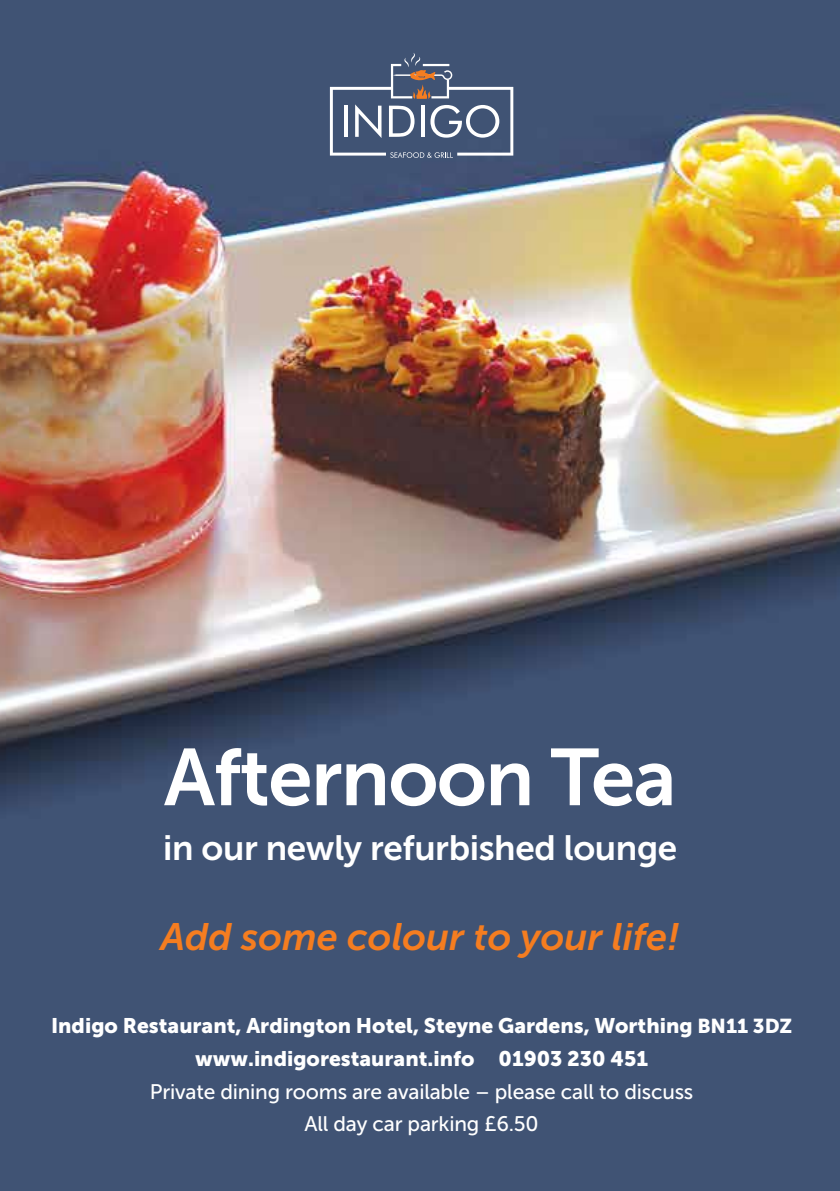
<style>
.page{position:relative;width:840px;height:1191px;background:#fff}
.page>*{position:absolute;margin:0;border:0;box-sizing:border-box;transform-origin:0 0}
.t1{font:80px "Museo Sans 700";letter-spacing:-.02em;color:#fff}
.t2{font:italic 38px "Museo Sans 700";color:#f57d20}
.t3{font:35px "Museo Sans 700";letter-spacing:-.01em;color:#fff}
.t4{font:21px/32.6px "Museo Sans 900";color:#fff;text-align:center}
.t5{font:21px/32.6px "Museo Sans 500";letter-spacing:-.01em;color:#fff;text-align:center}
.s1{font-size:20px}
</style>
<div class="page">
<img style="left:0;top:0;width:839px;height:1191px">
<svg style="left:330px;top:53px;width:183px;height:105px;background:#606f89"></svg>
<h1 class="t1" style="left:164px;top:733px;width:513px">Afternoon Tea</h1>
<h3 class="t3" style="left:163px;top:828px;width:515px">in our newly refurbished lounge</h3>
<h2 class="t2" style="left:161px;top:916px;width:520px">Add some colour to your life!</h2>
<p class="t4" style="left:51px;top:1009px;width:742px">Indigo Restaurant, Ardington Hotel, Steyne Gardens, Worthing <span class="s1">BN11 3DZ </span>www.indigorestaurant.info 01903 230 451</p>
<p class="t5" style="left:150px;top:1075px;width:544px">Private dining rooms are available – please call to discuss<br>All day car parking £6.50</p>
</div>
